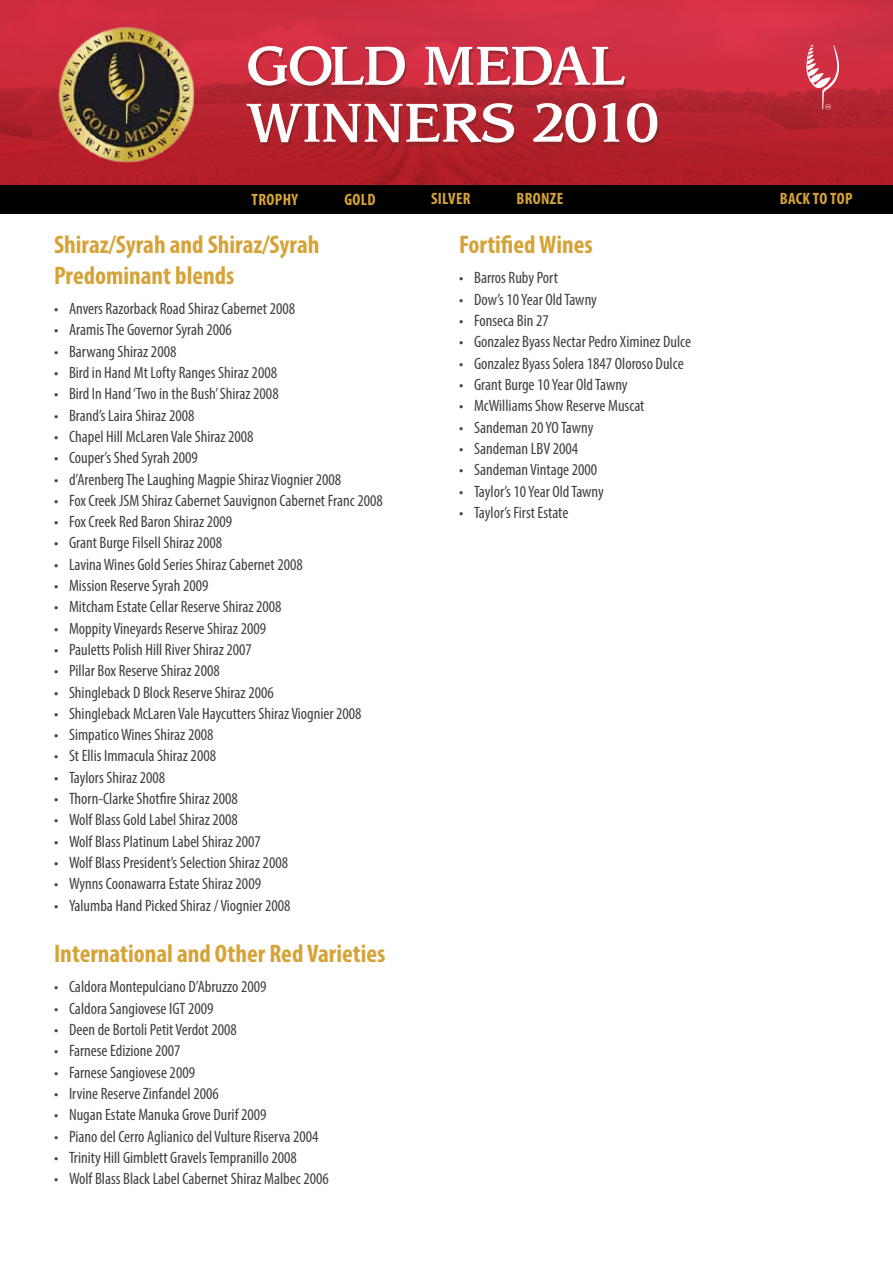
<style>
.page{position:relative;width:893px;height:1263px;background:#fff}
.page>*{position:absolute;margin:0;border:0;box-sizing:border-box;transform-origin:0 0}
.t1{font:57px/57px "Sling";color:#fff}
.t2{font:700 condensed 25.5px/30.6px "Myriad Pro";color:#d6a338}
.t3{font:condensed 16.5px "Myriad Pro";color:#414042}
.t4{font:700 condensed 16.5px "Myriad Pro";letter-spacing:.02em;color:#d6a338}
</style>
<div class="page">
<img style="left:0;top:0;width:893px;height:185px">
<div style="left:248px;top:49px;width:411px;height:97px;background:#872629;opacity:.75"></div>
<svg style="left:806px;top:45px;width:34px;height:65px;background:#d05563"></svg>
<img style="left:54px;top:22px;width:144px;height:144px">
<div style="left:0;top:185px;width:893px;height:29px;background:#000"></div>
<h1 class="t1" style="left:246px;top:42px;width:415px">GOLD MEDAL<br>WINNERS 2010</h1>
<p class="t4" style="left:252px;top:189px;width:48px">TROPHY</p>
<p class="t4" style="left:345px;top:189px;width:33px">GOLD</p>
<p class="t4" style="left:431px;top:188px;width:41px">SILVER</p>
<p class="t4" style="left:516px;top:188px;width:48px">BRONZE</p>
<p class="t4" style="left:780px;top:188px;width:74px">BACK TO TOP</p>
<h2 class="t2" style="left:54px;top:229px;width:267px">Shiraz/Syrah and Shiraz/Syrah<br>Predominant blends</h2>
<p class="t3" style="left:54px;top:299px;width:243px">• Anvers Razorback Road Shiraz Cabernet 2008</p>
<p class="t3" style="left:54px;top:320px;width:179px">• Aramis The Governor Syrah 2006</p>
<p class="t3" style="left:54px;top:341px;width:124px">• Barwang Shiraz 2008</p>
<p class="t3" style="left:54px;top:363px;width:225px">• Bird in Hand Mt Lofty Ranges Shiraz 2008</p>
<p class="t3" style="left:54px;top:384px;width:226px">• Bird In Hand ‘Two in the Bush’ Shiraz 2008</p>
<p class="t3" style="left:54px;top:405px;width:142px">• Brand’s Laira Shiraz 2008</p>
<p class="t3" style="left:54px;top:426px;width:201px">• Chapel Hill McLaren Vale Shiraz 2008</p>
<p class="t3" style="left:54px;top:448px;width:145px">• Couper’s Shed Syrah 2009</p>
<p class="t3" style="left:54px;top:469px;width:289px">• d’Arenberg The Laughing Magpie Shiraz Viognier 2008</p>
<p class="t3" style="left:54px;top:490px;width:330px">• Fox Creek JSM Shiraz Cabernet Sauvignon Cabernet Franc 2008</p>
<p class="t3" style="left:54px;top:512px;width:180px">• Fox Creek Red Baron Shiraz 2009</p>
<p class="t3" style="left:54px;top:533px;width:170px">• Grant Burge Filsell Shiraz 2008</p>
<p class="t3" style="left:54px;top:554px;width:250px">• Lavina Wines Gold Series Shiraz Cabernet 2008</p>
<p class="t3" style="left:54px;top:576px;width:156px">• Mission Reserve Syrah 2009</p>
<p class="t3" style="left:54px;top:597px;width:229px">• Mitcham Estate Cellar Reserve Shiraz 2008</p>
<p class="t3" style="left:54px;top:618px;width:214px">• Moppity Vineyards Reserve Shiraz 2009</p>
<p class="t3" style="left:54px;top:639px;width:199px">• Pauletts Polish Hill River Shiraz 2007</p>
<p class="t3" style="left:54px;top:661px;width:167px">• Pillar Box Reserve Shiraz 2008</p>
<p class="t3" style="left:54px;top:682px;width:221px">• Shingleback D Block Reserve Shiraz 2006</p>
<p class="t3" style="left:54px;top:703px;width:309px">• Shingleback McLaren Vale Haycutters Shiraz Viognier 2008</p>
<p class="t3" style="left:54px;top:725px;width:161px">• Simpatico Wines Shiraz 2008</p>
<p class="t3" style="left:54px;top:746px;width:164px">• St Ellis Immacula Shiraz 2008</p>
<p class="t3" style="left:54px;top:767px;width:113px">• Taylors Shiraz 2008</p>
<p class="t3" style="left:54px;top:789px;width:185px">• Thorn-Clarke Shotfire Shiraz 2008</p>
<p class="t3" style="left:54px;top:810px;width:185px">• Wolf Blass Gold Label Shiraz 2008</p>
<p class="t3" style="left:54px;top:831px;width:208px">• Wolf Blass Platinum Label Shiraz 2007</p>
<p class="t3" style="left:54px;top:852px;width:236px">• Wolf Blass President’s Selection Shiraz 2008</p>
<p class="t3" style="left:54px;top:874px;width:209px">• Wynns Coonawarra Estate Shiraz 2009</p>
<p class="t3" style="left:54px;top:895px;width:238px">• Yalumba Hand Picked Shiraz / Viognier 2008</p>
<h2 class="t2" style="left:54px;top:938px;width:333px">International and Other Red Varieties</h2>
<p class="t3" style="left:54px;top:977px;width:214px">• Caldora Montepulciano D’Abruzzo 2009</p>
<p class="t3" style="left:54px;top:998px;width:161px">• Caldora Sangiovese IGT 2009</p>
<p class="t3" style="left:54px;top:1020px;width:184px">• Deen de Bortoli Petit Verdot 2008</p>
<p class="t3" style="left:54px;top:1041px;width:128px">• Farnese Edizione 2007</p>
<p class="t3" style="left:54px;top:1062px;width:143px">• Farnese Sangiovese 2009</p>
<p class="t3" style="left:54px;top:1083px;width:166px">• Irvine Reserve Zinfandel 2006</p>
<p class="t3" style="left:54px;top:1105px;width:214px">• Nugan Estate Manuka Grove Durif 2009</p>
<p class="t3" style="left:54px;top:1126px;width:266px">• Piano del Cerro Aglianico del Vulture Riserva 2004</p>
<p class="t3" style="left:54px;top:1147px;width:244px">• Trinity Hill Gimblett Gravels Tempranillo 2008</p>
<p class="t3" style="left:54px;top:1169px;width:276px">• Wolf Blass Black Label Cabernet Shiraz Malbec 2006</p>
<h2 class="t2" style="left:459px;top:229px;width:135px">Fortified Wines</h2>
<p class="t3" style="left:459px;top:268px;width:100px">• Barros Ruby Port</p>
<p class="t3" style="left:459px;top:289px;width:139px">• Dow’s 10 Year Old Tawny</p>
<p class="t3" style="left:459px;top:311px;width:91px">• Fonseca Bin 27</p>
<p class="t3" style="left:459px;top:332px;width:234px">• Gonzalez Byass Nectar Pedro Ximinez Dulce</p>
<p class="t3" style="left:459px;top:353px;width:226px">• Gonzalez Byass Solera 1847 Oloroso Dulce</p>
<p class="t3" style="left:459px;top:375px;width:170px">• Grant Burge 10 Year Old Tawny</p>
<p class="t3" style="left:459px;top:396px;width:187px">• McWilliams Show Reserve Muscat</p>
<p class="t3" style="left:459px;top:417px;width:136px">• Sandeman 20 YO Tawny</p>
<p class="t3" style="left:459px;top:438px;width:121px">• Sandeman LBV 2004</p>
<p class="t3" style="left:459px;top:460px;width:140px">• Sandeman Vintage 2000</p>
<p class="t3" style="left:459px;top:481px;width:146px">• Taylor’s 10 Year Old Tawny</p>
<p class="t3" style="left:459px;top:502px;width:111px">• Taylor’s First Estate</p>
</div>
